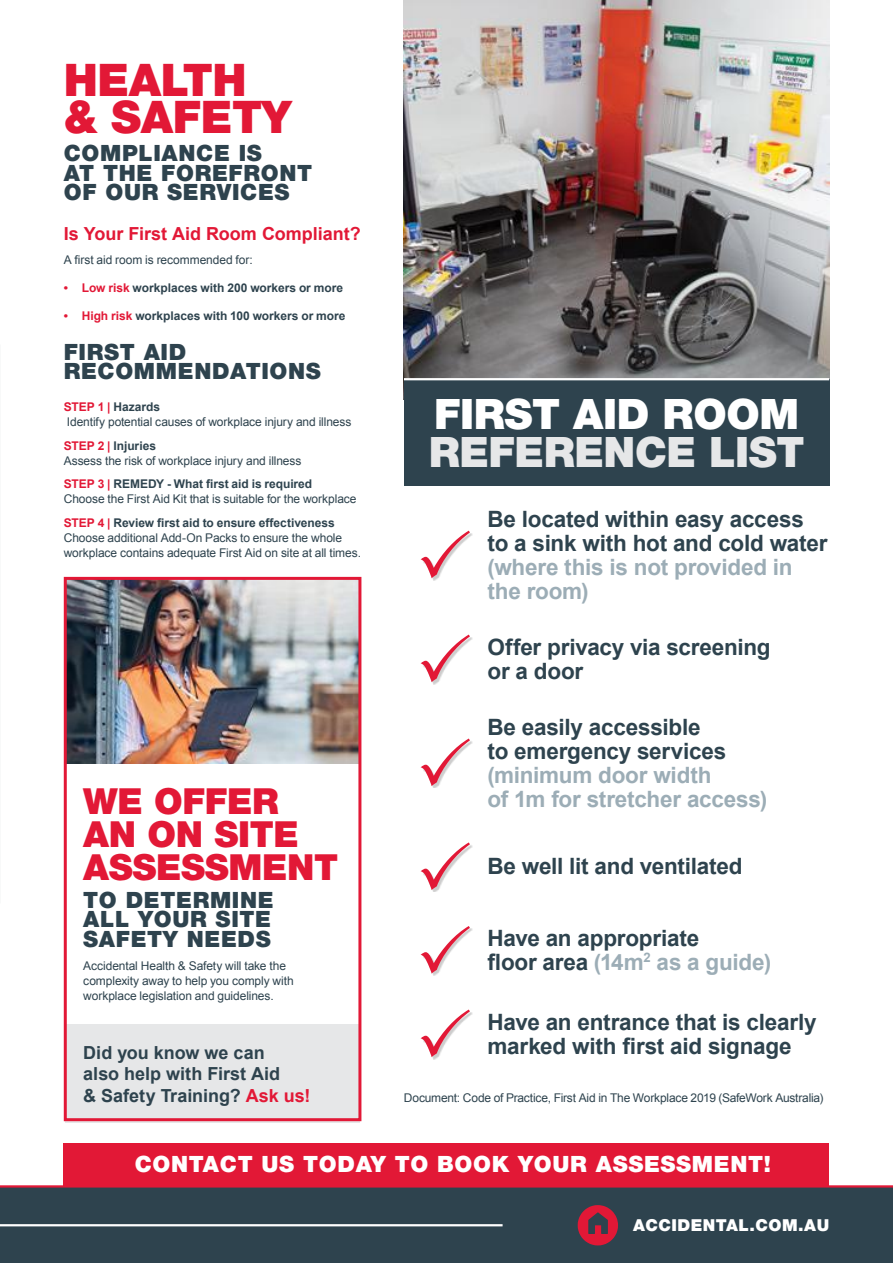
<style>
.page{position:relative;width:893px;height:1263px;background:#fff}
.page>*{position:absolute;margin:0;border:0;box-sizing:border-box;transform-origin:0 0}
.t1{font:900 45px/37.5px "Helvetica Neue LT Std";letter-spacing:-.01em;color:#e21836}
.t2{font:900 42px "Helvetica Neue LT Std";letter-spacing:-.01em;color:#e6e7e8}
.t3{font:900 42px "Helvetica Neue LT Std";letter-spacing:-.01em;color:#fff}
.t4{font:900 36px/33px "Helvetica Neue LT Std";letter-spacing:-.01em;color:#e21836}
.t5{font:700 22.5px/24px "Arial";letter-spacing:-.01em;color:#2e434e}
.t6{font:900 22.5px/19.5px "Helvetica Neue LT Std";letter-spacing:.03em;color:#2e434e}
.t7{font:700 22.5px/24px "Arial";letter-spacing:-.01em;color:#9cadb6}
.t8{font:900 22.5px "Helvetica Neue LT Std";letter-spacing:.03em;color:#fff}
.t9{font:700 18px/21.6px "Arial";color:#2e434e}
.t10{font:700 18px "Arial";color:#e21836}
.t11{font:900 16.5px "Helvetica Neue LT Std";letter-spacing:.03em;color:#fff}
.t12{font:12px/15px "Arial";letter-spacing:-.01em;color:#2e434e}
.t13{font:700 12px "Arial";color:#2e434e}
.s1{color:#e21836}
.s2{font-weight:700;color:#e21836}
.s3{font-weight:700}
.s4{color:#9cadb6}
</style>
<div class="page">
<div style="left:64px;top:1143px;width:765px;height:42px;background:#e21836"></div>
<img style="left:404px;top:0;width:425px;height:378px">
<div style="left:0;top:1187px;width:893px;height:76px;background:#2e434e"></div>
<hr style="left:0;top:1185px;width:893px;height:2px;background:#e21836">
<div style="left:404px;top:379px;width:425px;height:107px;background:#2e434e"></div>
<hr style="left:404px;top:378px;width:425px;height:2px;background:#fff">
<svg style="left:578px;top:1205px;width:40px;height:40px"></svg>
<hr style="left:0;top:1224px;width:503px;height:2px;background:#fff">
<div style="left:423px;top:533px;width:49px;height:47px;background:#000;opacity:.2"></div>
<svg style="left:421px;top:531px;width:49px;height:47px"></svg>
<div style="left:423px;top:637px;width:49px;height:47px;background:#000;opacity:.2"></div>
<svg style="left:421px;top:634px;width:49px;height:48px"></svg>
<div style="left:423px;top:741px;width:49px;height:47px;background:#000;opacity:.2"></div>
<svg style="left:421px;top:738px;width:49px;height:48px"></svg>
<div style="left:423px;top:844px;width:49px;height:48px;background:#000;opacity:.2"></div>
<svg style="left:421px;top:842px;width:49px;height:48px"></svg>
<div style="left:423px;top:928px;width:49px;height:48px;background:#000;opacity:.2"></div>
<svg style="left:421px;top:926px;width:49px;height:47px"></svg>
<div style="left:423px;top:1012px;width:49px;height:47px;background:#000;opacity:.2"></div>
<svg style="left:421px;top:1009px;width:49px;height:48px"></svg>
<img style="left:68px;top:581px;width:289px;height:183px">
<div style="left:66px;top:1025px;width:294px;height:98px;background:#e6e7e8"></div>
<div style="left:64px;top:577px;width:297px;height:544px;border:3px solid #e21836"></div>
<h1 class="t1" style="left:64px;top:61px;width:229px">HEALTH<br>&amp; SAFETY</h1>
<h3 class="t6" style="left:64px;top:144px;width:250px">COMPLIANCE IS<br>AT THE FOREFRONT<br>OF OUR SERVICES</h3>
<h3 class="t10" style="left:64px;top:222px;width:299px">Is Your First Aid Room Compliant?</h3>
<p class="t12" style="left:64px;top:252px;width:190px">A first aid room is recommended for:</p>
<p class="t13" style="left:64px;top:280px;width:281px"><span class="s1">• Low risk</span> workplaces with 200 workers or more</p>
<p class="t13" style="left:64px;top:307px;width:283px"><span class="s1">• High risk</span> workplaces with 100 workers or more</p>
<h3 class="t6" style="left:64px;top:342px;width:259px">FIRST AID<br>RECOMMENDATIONS</h3>
<p class="t12" style="left:64px;top:400px;width:289px"><span class="s2">STEP 1 |</span> <span class="s3">Hazards<br></span>Identify potential causes of workplace injury and illness</p>
<p class="t12" style="left:64px;top:438px;width:239px"><span class="s2">STEP 2 |</span> <span class="s3">Injuries<br></span>Assess the risk of workplace injury and illness</p>
<p class="t12" style="left:64px;top:477px;width:294px"><span class="s2">STEP 3 |</span> <span class="s3">REMEDY - What first aid is required<br></span>Choose the First Aid Kit that is suitable for the workplace</p>
<p class="t12" style="left:64px;top:515px;width:299px"><span class="s2">STEP 4 |</span> <span class="s3">Review first aid to ensure effectiveness<br></span>Choose additional Add-On Packs to ensure the whole workplace contains adequate First Aid on site at all times.</p>
<h3 class="t5" style="left:487px;top:507px;width:341px">Be located within easy access to a sink with hot and cold water</h3>
<h3 class="t7" style="left:487px;top:555px;width:307px">(where this is not provided in the room)</h3>
<h3 class="t5" style="left:487px;top:635px;width:285px">Offer privacy via screening or a door</h3>
<h3 class="t5" style="left:487px;top:715px;width:240px">Be easily accessible to emergency services</h3>
<h3 class="t7" style="left:487px;top:763px;width:281px">(minimum door width<br>of 1m for stretcher access)</h3>
<h2 class="t3" style="left:434px;top:389px;width:366px">FIRST AID ROOM</h2>
<h2 class="t2" style="left:429px;top:427px;width:377px">REFERENCE LIST</h2>
<h3 class="t4" style="left:83px;top:784px;width:256px">WE OFFER<br>AN ON SITE<br>ASSESSMENT</h3>
<h3 class="t6" style="left:83px;top:890px;width:192px;text-align:justify">TO DETERMINE ALL YOUR SITE SAFETY NEEDS</h3>
<p class="t12" style="left:83px;top:959px;width:212px">Accidental Health &amp; Safety will take the complexity away to help you comply with workplace legislation and guidelines.</p>
<h3 class="t5" style="left:487px;top:855px;width:256px">Be well lit and ventilated</h3>
<h3 class="t5" style="left:487px;top:927px;width:285px">Have an appropriate<br>floor area <span class="s4">(14m</span><sup>2</sup> <span class="s4">as a guide)</span></h3>
<h3 class="t5" style="left:487px;top:1010px;width:331px">Have an entrance that is clearly</h3>
<h3 class="t9" style="left:83px;top:1042px;width:183px">Did you know we can</h3>
<h3 class="t5" style="left:487px;top:1034px;width:305px">marked with first aid signage</h3>
<h3 class="t9" style="left:83px;top:1064px;width:229px">also help with First Aid<br>&amp; Safety Training? <span class="s1">Ask us!</span></h3>
<p class="t12" style="left:404px;top:1090px;width:421px">Document: Code of Practice, First Aid in The Workplace 2019 (SafeWork Australia)</p>
<h3 class="t8" style="left:135px;top:1151px;width:637px">CONTACT US TODAY TO BOOK YOUR ASSESSMENT!</h3>
<h3 class="t11" style="left:633px;top:1215px;width:198px">ACCIDENTAL.COM.AU</h3>
</div>
